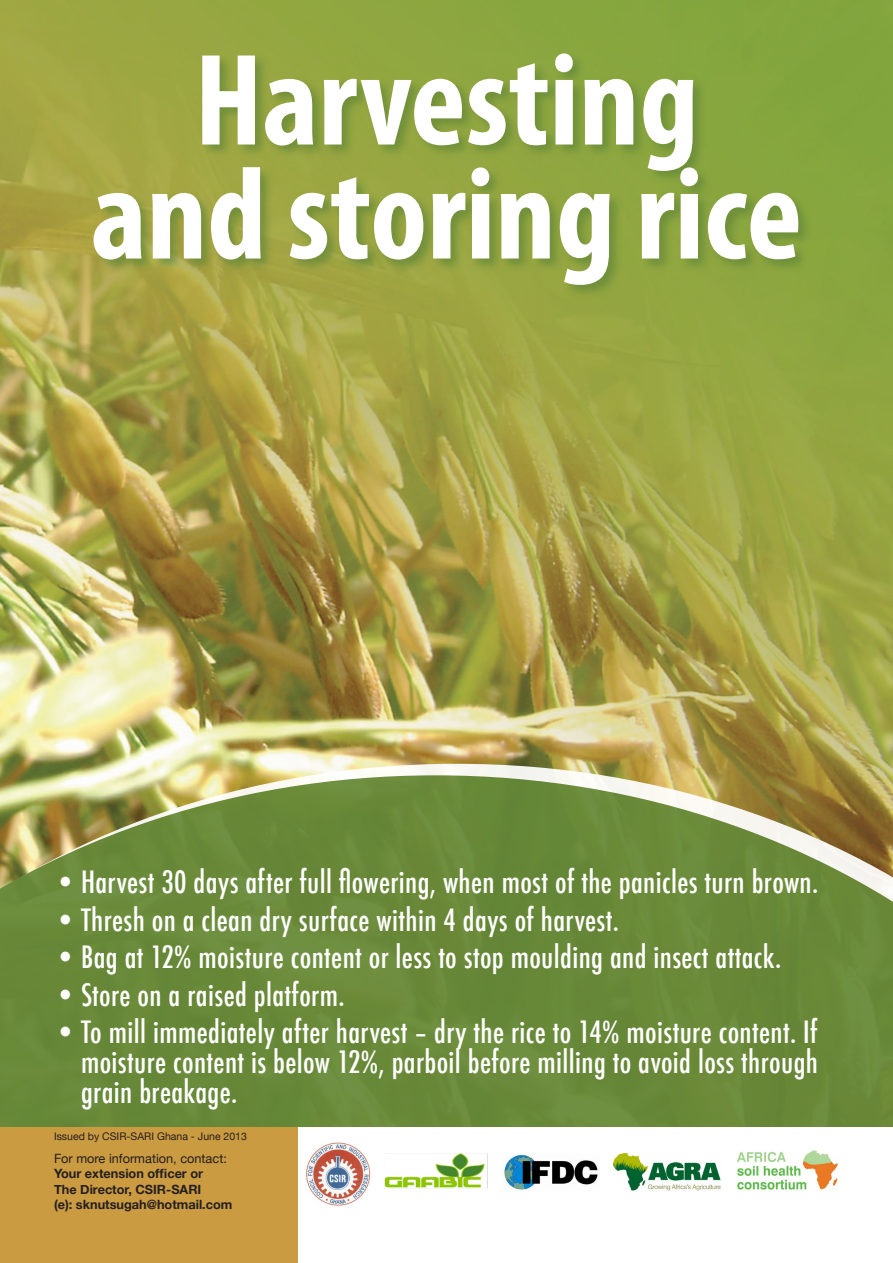
<style>
.page{position:relative;width:893px;height:1263px;background:#fff}
.page>*{position:absolute;margin:0;border:0;box-sizing:border-box;transform-origin:0 0}
.t1{font:700 condensed 132px "Myriad Pro";color:#fff}
.t2{font:500 condensed 30px/30px "Futura";letter-spacing:.01em;color:#fff;text-align:justify}
.t3{font:700 12.75px "Helvetica Neue";color:#231f20}
.t4{font:12.75px "Helvetica Neue";color:#231f20}
.t5{font:10.5px "Helvetica Neue";color:#231f20}
</style>
<div class="page">
<img style="left:0;top:0;width:893px;height:764px">
<div style="left:92px;top:51px;width:721px;height:248px;background:#658938;opacity:.75"></div>
<img style="left:0;top:764px;width:893px;height:11px">
<svg style="left:0;top:775px;width:893px;height:352px;background:#728d3f"></svg>
<img style="left:384px;top:1153px;width:104px;height:36px">
<img style="left:612px;top:1152px;width:109px;height:39px">
<img style="left:306px;top:1142px;width:65px;height:64px">
<img style="left:504px;top:1154px;width:94px;height:36px">
<img style="left:737px;top:1150px;width:101px;height:40px">
<div style="left:0;top:1127px;width:298px;height:136px;background:#cb9b42"></div>
<p class="t1" style="left:195px;top:18px;width:505px">Harvesting</p>
<p class="t1" style="left:91px;top:132px;width:712px">and storing rice</p>
<p class="t2" style="left:54px;top:867px;width:766px">• Harvest 30 days after full flowering, when most of the panicles turn brown.</p>
<p class="t2" style="left:54px;top:905px;width:567px">• Thresh on a clean dry surface within 4 days of harvest.</p>
<p class="t2" style="left:54px;top:942px;width:729px">• Bag at 12% moisture content or less to stop moulding and insect attack.</p>
<p class="t2" style="left:54px;top:980px;width:292px">• Store on a raised platform.</p>
<p class="t2" style="left:81px;top:1017px;width:738px;text-indent:-27px">• To mill immediately after harvest – dry the rice to 14% moisture content. If moisture content is below 12%, parboil before milling to avoid loss through grain breakage.</p>
<p class="t5" style="left:54px;top:1130px;width:194px">Issued by CSIR-SARI Ghana - June 2013</p>
<p class="t4" style="left:54px;top:1151px;width:174px">For more information, contact:</p>
<p class="t3" style="left:54px;top:1166px;width:151px">Your extension officer or</p>
<p class="t3" style="left:54px;top:1181px;width:149px">The Director, CSIR-SARI</p>
<p class="t3" style="left:54px;top:1196px;width:180px">(e): sknutsugah@hotmail.com</p>
</div>
